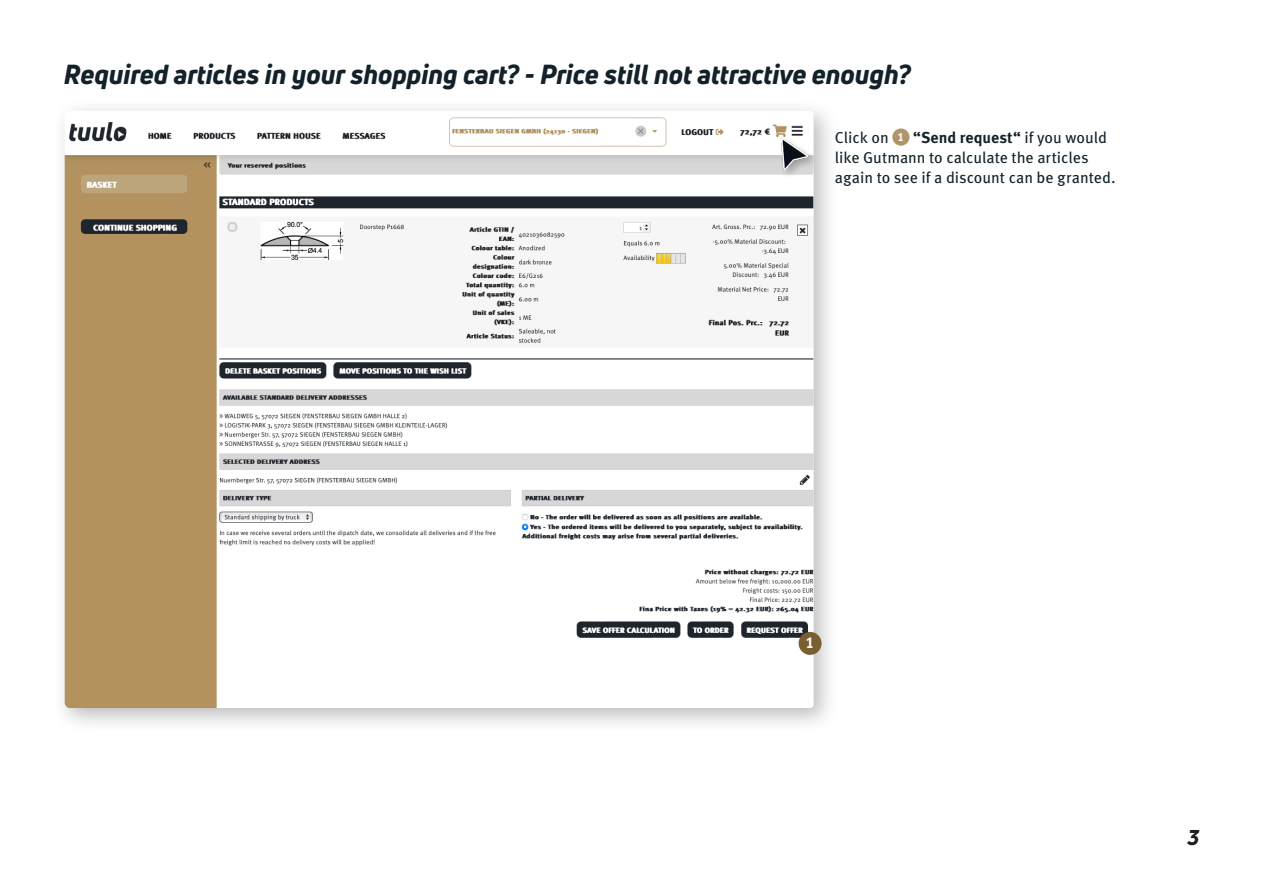
<style>
.page{position:relative;width:1263px;height:893px;background:#fff}
.page>*{position:absolute;margin:0;border:0;box-sizing:border-box;transform-origin:0 0}
.t1{font:italic 800 27px "Uni Neue";color:#13222a}
.t2{font:italic 800 21px "Uni Neue";color:#231f20}
.t3{font:15.75px/20.2px "Meta Pro";color:#13222a}
.t4{font:700 15.75px "Meta Pro";color:#fff}
.t5{font:700 11.85px "Meta Pro";color:#fff}
.s1{font-weight:700}
</style>
<div class="page">
<div style="left:892px;top:128px;width:17px;height:18px;background:#af966a;border-radius:50%"></div>
<div style="left:53px;top:99px;width:786px;height:634px;background:#231f20;opacity:.3"></div>
<img style="left:65px;top:111px;width:749px;height:597px">
<div style="left:799px;top:632px;width:22px;height:23px;background:#7a6031;border-radius:50%"></div>
<div style="left:779px;top:136px;width:40px;height:44px;background:#231f20;opacity:.3"></div>
<img style="left:781px;top:139px;width:26px;height:30px">
<p class="t1" style="left:64px;top:56px;width:849px">Required articles in your shopping cart? - Price still not attractive enough?</p>
<p class="t3" style="left:835px;top:126px;width:282px;text-indent:78px"><span class="s1">“Send request“</span> if you would like Gutmann to calculate the articles again to see if a discount can be granted.</p>
<p class="t3" style="left:835px;top:126px;width:55px">Click on</p>
<p class="t5" style="left:897px;top:127px;width:8px">1</p>
<p class="t4" style="left:806px;top:630px;width:10px">1</p>
<h2 class="t2" style="left:1187px;top:823px;width:13px">3</h2>
</div>
